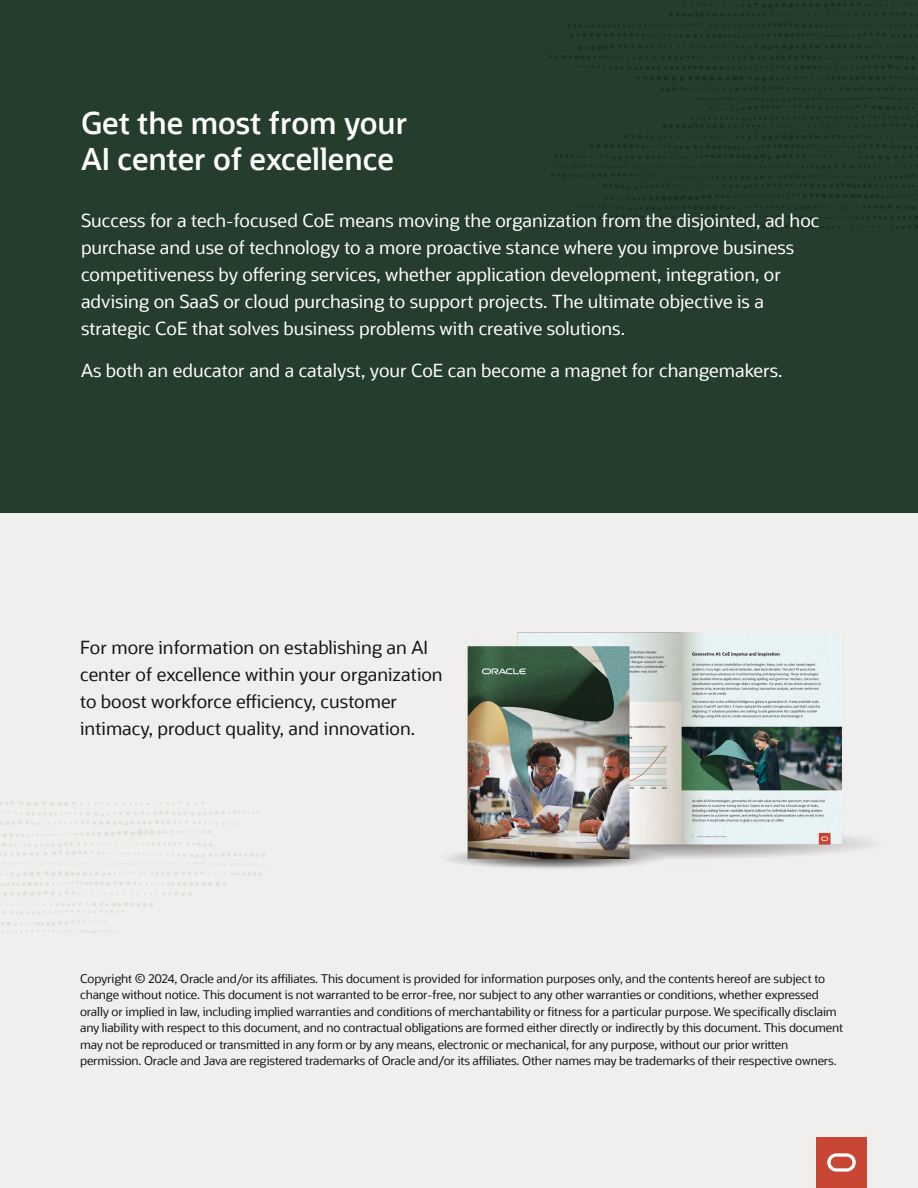
<style>
.page{position:relative;width:918px;height:1188px;background:#fff}
.page>*{position:absolute;margin:0;border:0;box-sizing:border-box;transform-origin:0 0}
.OS_-_Subhead_-_M{font:600 30px/36px "Oracle Sans";color:#fff}
.OS_-_Body_-_M{font:18px/27px "Oracle Sans";color:#fff}
.OS_-_Body_-_M-2{font:18px/27px "Oracle Sans";color:#161513}
.A__Copyright{font:12px/16.5px "Oracle Sans";letter-spacing:-.015em;color:#171615}
</style>
<div class="page">
<div style="left:0;top:513px;width:918px;height:675px;background:#f1efed"></div>
<div style="left:0;top:0;width:918px;height:513px;background:#253d2c"></div>
<svg style="left:0;top:801px;width:267px;height:132px"></svg>
<svg style="left:549px;top:3px;width:369px;height:226px"></svg>
<img style="left:447px;top:632px;width:424px;height:237px">
<div style="left:816px;top:1137px;width:51px;height:51px;background:#c74634"></div>
<svg style="left:827px;top:1153px;width:29px;height:19px"></svg>
<p class="OS_-_Subhead_-_M" style="left:81px;top:105px;width:328px">Get the most from your<br>AI center of excellence</p>
<p class="OS_-_Body_-_M" style="left:81px;top:207px;width:740px">Success for a tech-focused CoE means moving the organization from the disjointed, ad hoc purchase and use of technology to a more proactive stance where you improve business competitiveness by offering services, whether application development, integration, or advising on SaaS or cloud purchasing to support projects. The ultimate objective is a strategic CoE that solves business problems with creative solutions.</p>
<p class="OS_-_Body_-_M" style="left:81px;top:357px;width:703px">As both an educator and a catalyst, your CoE can become a magnet for changemakers.</p>
<p class="OS_-_Body_-_M-2" style="left:80px;top:634px;width:364px">For more information on establishing an AI center of excellence within your organization to boost workforce efficiency, customer intimacy, product quality, and innovation.</p>
<p class="A__Copyright" style="left:80px;top:970px;width:765px">Copyright © 2024, Oracle and/or its affiliates. This document is provided for information purposes only, and the contents hereof are subject to change without notice. This document is not warranted to be error-free, nor subject to any other warranties or conditions, whether expressed orally or implied in law, including implied warranties and conditions of merchantability or fitness for a particular purpose. We specifically disclaim any liability with respect to this document, and no contractual obligations are formed either directly or indirectly by this document. This document may not be reproduced or transmitted in any form or by any means, electronic or mechanical, for any purpose, without our prior written permission. Oracle and Java are registered trademarks of Oracle and/or its affiliates. Other names may be trademarks of their respective owners.</p>
</div>
